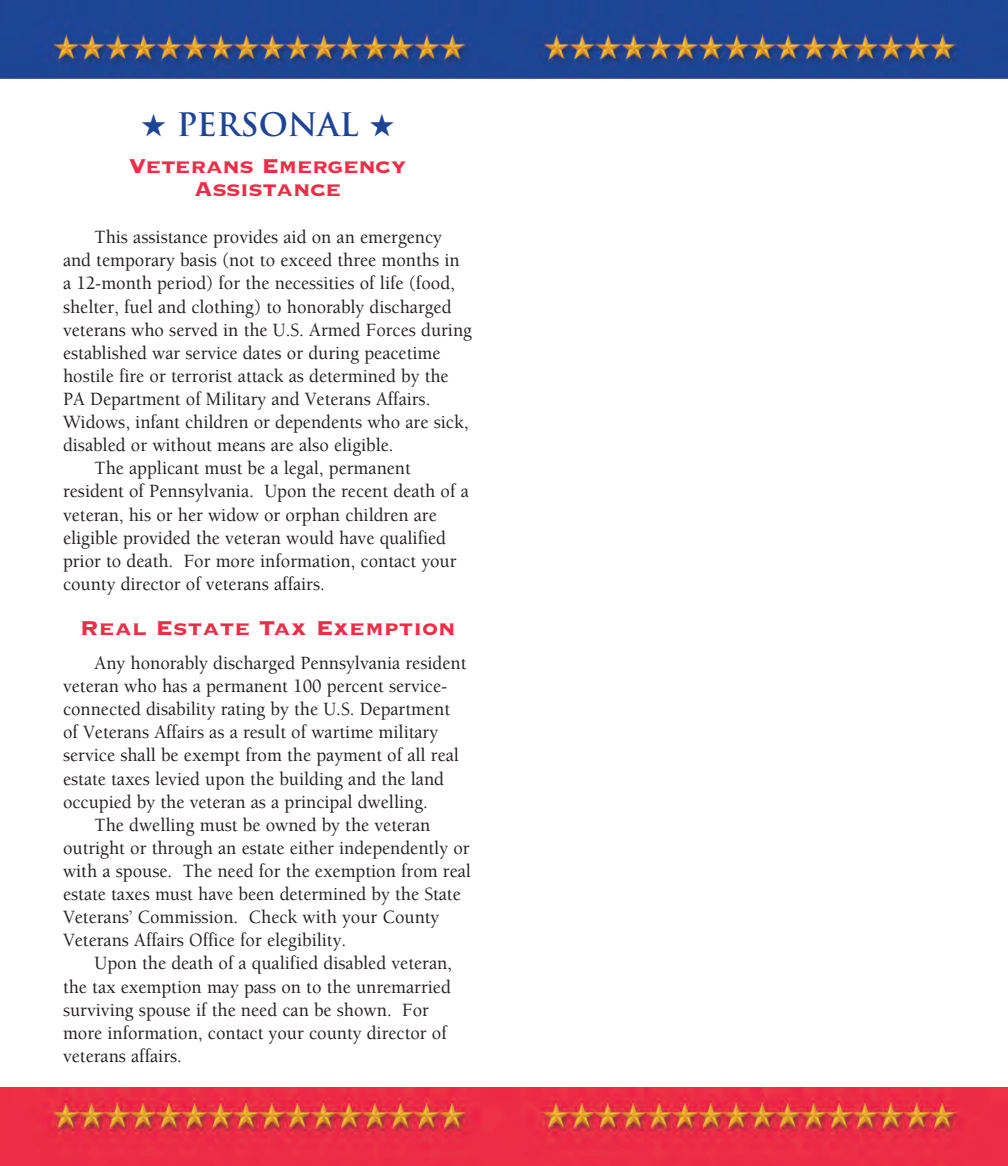
<style>
.page{position:relative;width:1008px;height:1166px;background:#fff}
.page>*{position:absolute;margin:0;border:0;box-sizing:border-box;transform-origin:0 0}
.t1{font:700 31.5px "Trajan";color:#1f4496}
.t2{font:26.25px/22.8px "Copperplate Thirty Three BC";letter-spacing:-.025em;color:#ee2d46;text-align:center}
.t3{font:26.25px "Copperplate Thirty Three BC";color:#ee2d46}
.t4{font:500 19.25px "Berkeley Std";color:#231f20;scale:.95 1}
</style>
<div class="page">
<img style="left:0;top:0;width:1008px;height:79px">
<img style="left:0;top:1087px;width:1008px;height:79px">
<h1 class="t1" style="left:141px;top:107px;width:256px">★ PERSONAL ★</h1>
<h2 class="t2" style="left:129px;top:152px;width:279px">Veterans Emergency<br>Assistance</h2>
<p class="t4" style="left:95px;top:230px;width:367px">This assistance provides aid on an emergency</p>
<p class="t4" style="left:63px;top:253px;width:419px">and temporary basis (not to exceed three months in</p>
<p class="t4" style="left:63px;top:276px;width:414px">a 12-month period) for the necessities of life (food,</p>
<p class="t4" style="left:63px;top:299px;width:411px">shelter, fuel and clothing) to honorably discharged</p>
<p class="t4" style="left:63px;top:322px;width:432px">veterans who served in the U.S. Armed Forces during</p>
<p class="t4" style="left:63px;top:345px;width:399px">established war service dates or during peacetime</p>
<p class="t4" style="left:63px;top:368px;width:408px">hostile fire or terrorist attack as determined by the</p>
<p class="t4" style="left:63px;top:391px;width:388px">PA Department of Military and Veterans Affairs.</p>
<p class="t4" style="left:63px;top:414px;width:428px">Widows, infant children or dependents who are sick,</p>
<p class="t4" style="left:63px;top:437px;width:350px">disabled or without means are also eligible.</p>
<p class="t4" style="left:95px;top:461px;width:335px">The applicant must be a legal, permanent</p>
<p class="t4" style="left:63px;top:484px;width:429px">resident of Pennsylvania. Upon the recent death of a</p>
<p class="t4" style="left:63px;top:507px;width:395px">veteran, his or her widow or orphan children are</p>
<p class="t4" style="left:63px;top:530px;width:405px">eligible provided the veteran would have qualified</p>
<p class="t4" style="left:63px;top:553px;width:416px">prior to death. For more information, contact your</p>
<p class="t4" style="left:63px;top:576px;width:277px">county director of veterans affairs.</p>
<h2 class="t3" style="left:80px;top:611px;width:378px">Real Estate Tax Exemption</h2>
<p class="t4" style="left:95px;top:655px;width:393px">Any honorably discharged Pennsylvania resident</p>
<p class="t4" style="left:63px;top:678px;width:406px">veteran who has a permanent 100 percent service-</p>
<p class="t4" style="left:63px;top:701px;width:409px">connected disability rating by the U.S. Department</p>
<p class="t4" style="left:63px;top:724px;width:396px">of Veterans Affairs as a result of wartime military</p>
<p class="t4" style="left:63px;top:748px;width:418px">service shall be exempt from the payment of all real</p>
<p class="t4" style="left:63px;top:771px;width:403px">estate taxes levied upon the building and the land</p>
<p class="t4" style="left:63px;top:794px;width:386px">occupied by the veteran as a principal dwelling.</p>
<p class="t4" style="left:95px;top:817px;width:355px">The dwelling must be owned by the veteran</p>
<p class="t4" style="left:63px;top:840px;width:430px">outright or through an estate either independently or</p>
<p class="t4" style="left:63px;top:863px;width:431px">with a spouse. The need for the exemption from real</p>
<p class="t4" style="left:63px;top:886px;width:420px">estate taxes must have been determined by the State</p>
<p class="t4" style="left:63px;top:909px;width:398px">Veterans’ Commission. Check with your County</p>
<p class="t4" style="left:63px;top:932px;width:300px">Veterans Affairs Office for elegibility.</p>
<p class="t4" style="left:95px;top:955px;width:378px">Upon the death of a qualified disabled veteran,</p>
<p class="t4" style="left:63px;top:979px;width:410px">the tax exemption may pass on to the unremarried</p>
<p class="t4" style="left:63px;top:1002px;width:387px">surviving spouse if the need can be shown. For</p>
<p class="t4" style="left:63px;top:1025px;width:406px">more information, contact your county director of</p>
<p class="t4" style="left:63px;top:1048px;width:127px">veterans affairs.</p>
</div>
